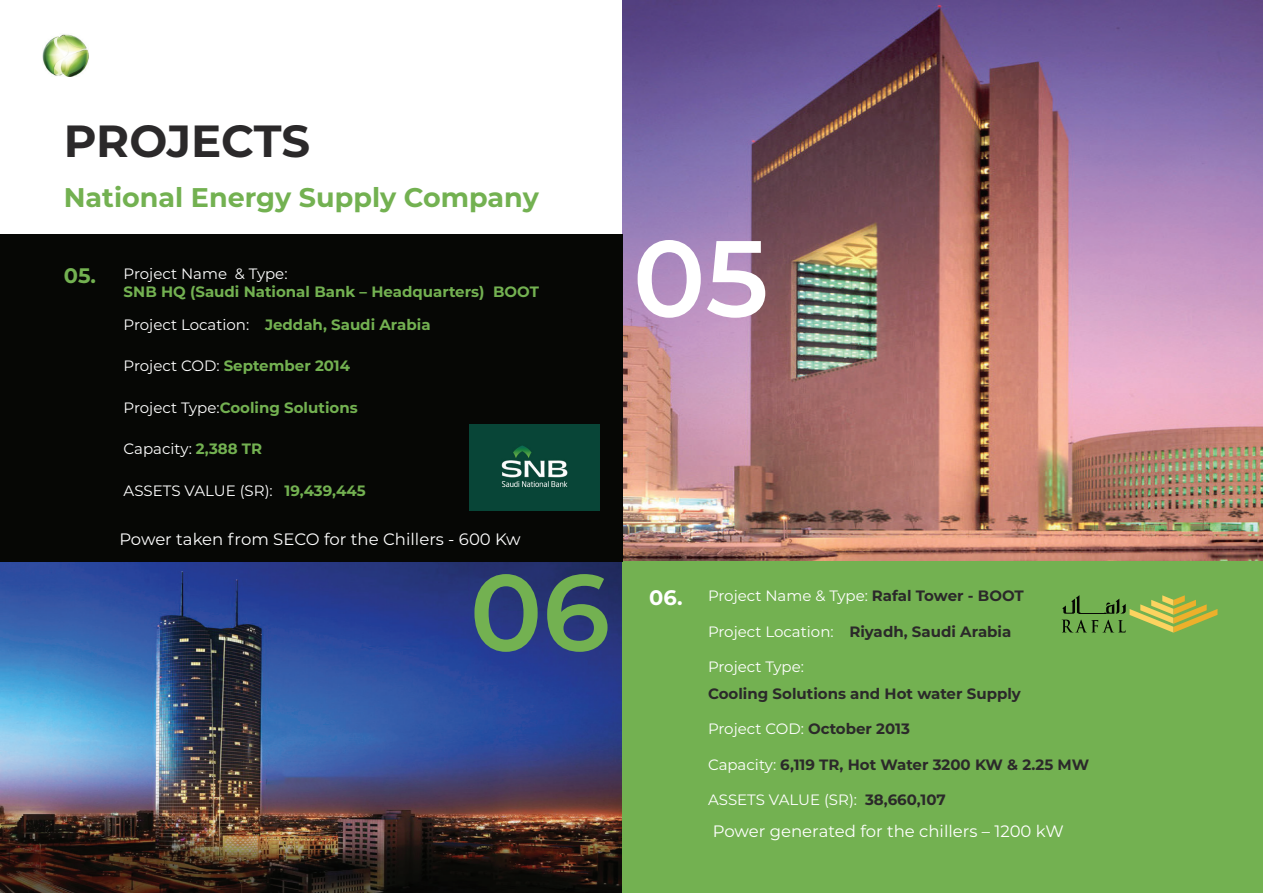
<style>
.page{position:relative;width:1263px;height:893px;background:#fff}
.page>*{position:absolute;margin:0;border:0;box-sizing:border-box;transform-origin:0 0}
.t1{font:600 108px "Montserrat";color:#73b151}
.t2{font:600 108px "Montserrat";color:#fff}
.t3{font:700 45px "Montserrat";letter-spacing:-.005em;color:#2b292a}
.t4{font:700 27px "Montserrat";color:#73b151}
.t5{font:700 21px "Montserrat";color:#73b151}
.t6{font:16.5px "Montserrat";color:#fff}
.t7{font:15px "Montserrat";color:#fff}
.t8{font:700 15px "Montserrat";color:#73b151}
.t9{font:700 15px "Montserrat";color:#2b292a}
.s1{font-weight:400;color:#fff}
.s2{font-weight:700;color:#73b151}
.s3{font-weight:700;font-size:21px}
.s4{font-weight:700;color:#2b292a}
</style>
<div class="page">
<img style="left:43px;top:34px;width:46px;height:43px">
<img style="left:0;top:561px;width:622px;height:332px">
<img style="left:622px;top:0;width:641px;height:561px">
<div style="left:622px;top:561px;width:641px;height:332px;background:#73b151"></div>
<div style="left:0;top:234px;width:622px;height:327px;background:#060705"></div>
<svg style="left:1062px;top:595px;width:155px;height:38px"></svg>
<img style="left:470px;top:424px;width:129px;height:86px">
<img style="left:1262px;top:539px;width:1px;height:22px">
<h2 class="t3" style="left:64px;top:109px;width:248px">PROJECTS</h2>
<h3 class="t4" style="left:64px;top:178px;width:476px">National Energy Supply Company</h3>
<h3 class="t5" style="left:64px;top:260px;width:34px">05.</h3>
<p class="t7" style="left:124px;top:263px;width:165px">Project Name &amp; Type:</p>
<p class="t8" style="left:124px;top:281px;width:417px">SNB HQ (Saudi National Bank – Headquarters) BOOT</p>
<p class="t8" style="left:124px;top:314px;width:309px"><span class="s1">Project Location:</span> Jeddah, Saudi Arabia</p>
<p class="t8" style="left:124px;top:355px;width:228px"><span class="s1">Project COD:</span> September 2014</p>
<p class="t8" style="left:124px;top:397px;width:236px"><span class="s1">Project Type:</span>Cooling Solutions</p>
<p class="t7" style="left:124px;top:439px;width:140px">Capacity: <span class="s2">2,388 TR</span></p>
<p class="t7" style="left:124px;top:480px;width:244px">ASSETS VALUE (SR): <span class="s2">19,439,445</span></p>
<p class="t6" style="left:119px;top:528px;width:403px">Power taken from SECO for the Chillers - 600 Kw</p>
<h1 class="t1" style="left:470px;top:536px;width:142px">06</h1>
<h1 class="t2" style="left:633px;top:202px;width:137px">05</h1>
<p class="t7" style="left:649px;top:585px;width:376px"><span class="s3">06.</span> Project Name &amp; Type: <span class="s4">Rafal Tower - BOOT</span></p>
<p class="t9" style="left:708px;top:620px;width:305px"><span class="s1">Project Location:</span> Riyadh, Saudi Arabia</p>
<p class="t7" style="left:708px;top:656px;width:98px">Project Type:</p>
<p class="t9" style="left:708px;top:682px;width:314px">Cooling Solutions and Hot water Supply</p>
<p class="t7" style="left:708px;top:718px;width:203px">Project COD: <span class="s4">October 2013</span></p>
<p class="t9" style="left:708px;top:753px;width:383px"><span class="s1">Capacity:</span> 6,119 TR, Hot Water 3200 KW &amp; 2.25 MW</p>
<p class="t7" style="left:708px;top:789px;width:239px">ASSETS VALUE (SR): <span class="s4">38,660,107</span></p>
<p class="t6" style="left:713px;top:820px;width:352px">Power generated for the chillers – 1200 kW</p>
</div>
